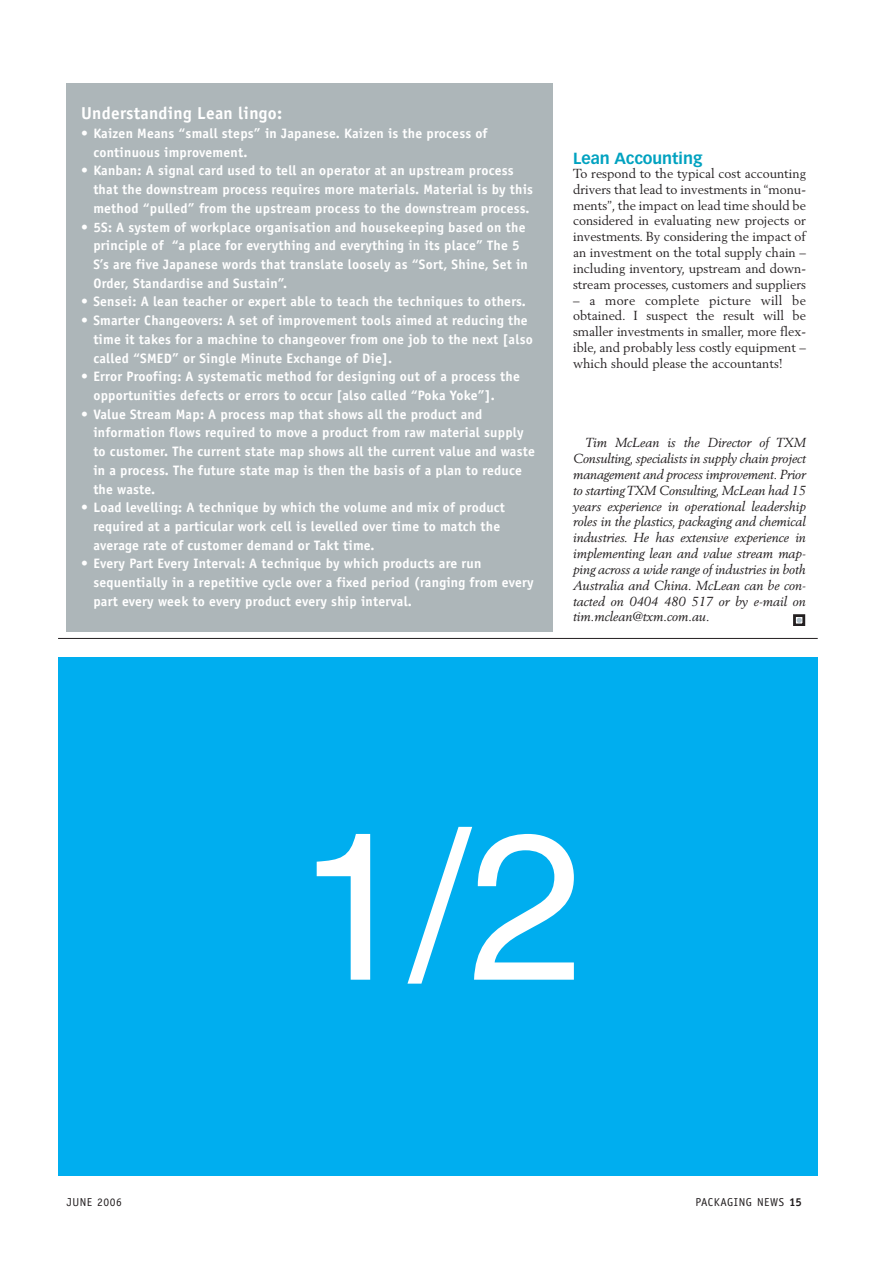
<style>
.page{position:relative;width:893px;height:1263px;background:#fff}
.page>*{position:absolute;margin:0;border:0;box-sizing:border-box;transform-origin:0 0}
.t1{font:207.3px "Helvetica";color:#fff}
.t2{font:700 17.25px "Officina Sans";letter-spacing:.015em;color:#fff}
.t3{font:700 15.9px "Vectora LH";color:#00a2c0}
.t4{font:700 13.65px/18.8px "Officina Sans";letter-spacing:.015em;color:#fff}
.t5{font:12.9px/15.9px "Berling";color:#231f20;text-align:justify}
.t6{font:italic 12.9px/15.9px "Berling";color:#231f20;text-align:justify}
.t7{font:11.55px "Officina Sans";letter-spacing:.05em;color:#231f20}
.s1{font-weight:700}
</style>
<div class="page">
<div style="left:58px;top:657px;width:759px;height:519px;background:#00aeef"></div>
<hr style="left:58px;top:638px;width:759px;height:1px;background:#231f20">
<div style="left:793px;top:614px;width:12px;height:12px;border:3px solid #231f20"></div>
<svg style="left:796px;top:618px;width:5px;height:5px"></svg>
<div style="left:67px;top:83px;width:485px;height:549px;background:#adb6b9"></div>
<p class="t2" style="left:81px;top:107px;width:203px">Understanding Lean lingo:</p>
<p class="t4" style="left:93px;top:125px;width:396px;text-indent:-12px">• Kaizen Means “small steps” in Japanese. Kaizen is the process of continuous improvement.</p>
<p class="t4" style="left:93px;top:163px;width:441px;text-indent:-12px">• Kanban: A signal card used to tell an operator at an upstream process that the downstream process requires more materials. Material is by this method “pulled” from the upstream process to the downstream process.</p>
<p class="t4" style="left:93px;top:219px;width:436px;text-indent:-12px">• 5S: A system of workplace organisation and housekeeping based on the principle of “a place for everything and everything in its place” The 5<br>S’s are five Japanese words that translate loosely as “Sort, Shine, Set in Order, Standardise and Sustain”.</p>
<p class="t4" style="left:81px;top:294px;width:446px">• Sensei: A lean teacher or expert able to teach the techniques to others.</p>
<p class="t4" style="left:93px;top:312px;width:441px;text-indent:-12px">• Smarter Changeovers: A set of improvement tools aimed at reducing the time it takes for a machine to changeover from one job to the next [also called “SMED” or Single Minute Exchange of Die].</p>
<p class="t4" style="left:93px;top:368px;width:428px;text-indent:-12px">• Error Proofing: A systematic method for designing out of a process the opportunities defects or errors to occur [also called “Poka Yoke”].</p>
<p class="t4" style="left:93px;top:406px;width:443px;text-indent:-12px">• Value Stream Map: A process map that shows all the product and information flows required to move a product from raw material supply to customer. The current state map shows all the current value and waste in a process. The future state map is then the basis of a plan to reduce the waste.</p>
<p class="t4" style="left:93px;top:499px;width:413px;text-indent:-12px">• Load levelling: A technique by which the volume and mix of product required at a particular work cell is levelled over time to match the average rate of customer demand or Takt time.</p>
<p class="t4" style="left:93px;top:556px;width:442px;text-indent:-12px">• Every Part Every Interval: A technique by which products are run sequentially in a repetitive cycle over a fixed period (ranging from every part every week to every product every ship interval.</p>
<p class="t3" style="left:573px;top:151px;width:131px">Lean Accounting</p>
<p class="t5" style="left:573px;top:166px;width:234px">To respond to the typical cost accounting drivers that lead to investments in “monu&shy;ments”, the impact on lead time should be considered in evaluating new projects or investments. By considering the impact of an investment on the total supply chain – including inventory, upstream and down&shy;stream processes, customers and suppliers</p>
<p class="t5" style="left:573px;top:293px;width:234px">– a more complete picture will be obtained. I suspect the result will be smaller investments in smaller, more flex&shy;ible, and probably less costly equipment – which should please the accountants!</p>
<p class="t6" style="left:573px;top:435px;width:234px;text-indent:12px">Tim McLean is the Director of TXM Consulting, specialists in supply chain project management and process improvement. Prior to starting TXM Consulting, McLean had 15 years experience in operational leadership roles in the plastics, packaging and chemical industries. He has extensive experience in implementing lean and value stream map&shy;ping across a wide range of industries in both Australia and China. McLean can be con&shy;tacted on 0404 480 517 or by e-mail on tim.mclean@txm.com.au.</p>
<h1 class="t1" style="left:296px;top:831px;width:290px">1/2</h1>
<p class="t7" style="left:67px;top:1197px;width:57px">JUNE 2006</p>
<p class="t7" style="left:695px;top:1197px;width:108px">PACKAGING NEWS <span class="s1">15</span></p>
</div>
